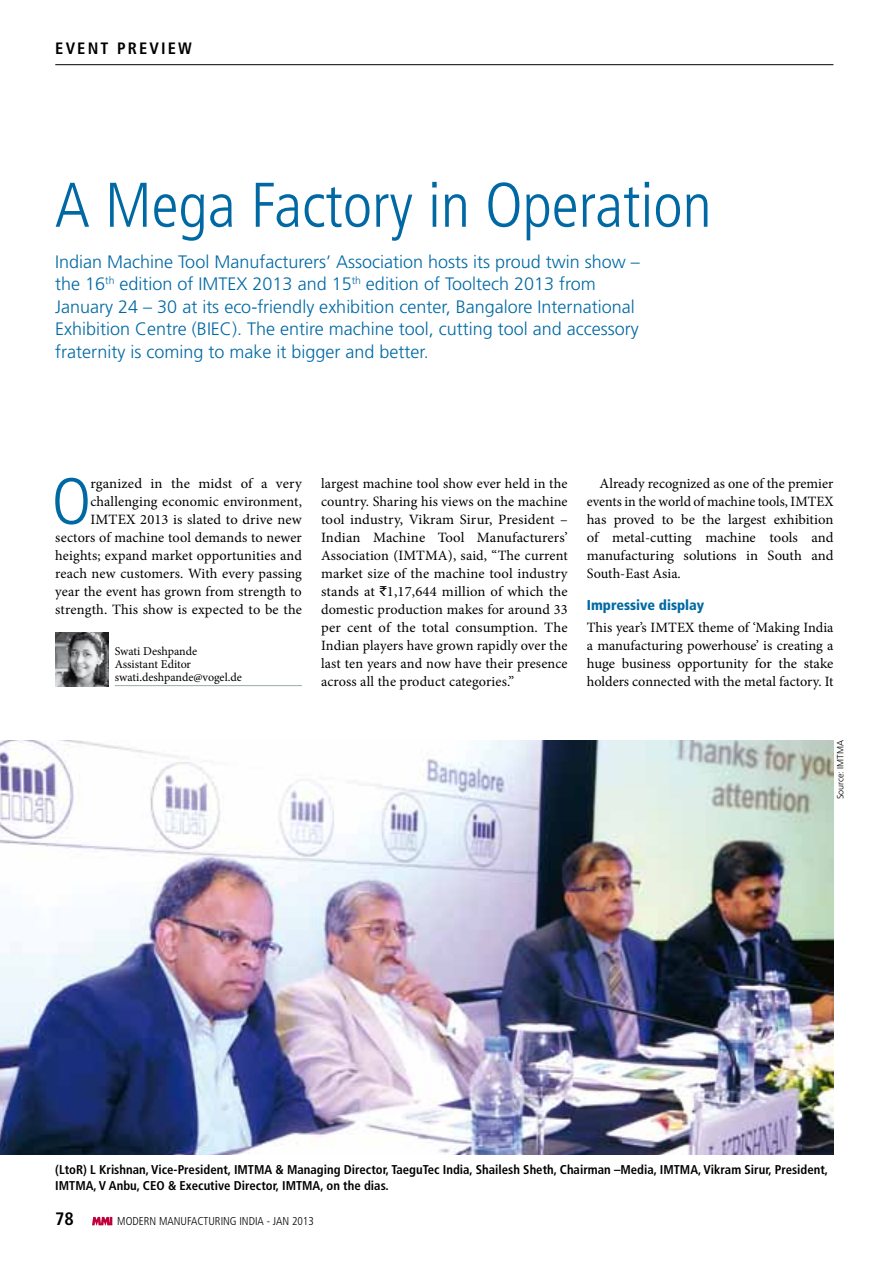
<style>
.page{position:relative;width:893px;height:1263px;background:#fff}
.page>*{position:absolute;margin:0;border:0;box-sizing:border-box;transform-origin:0 0}
.t1{font:300 condensed 65.85px "Frutiger LT Std";color:#0069a4}
.t2{font:300 condensed 63px "Frutiger LT Std";color:#0069a4}
.t3{font:300 18px/22.5px "Frutiger LT Std";color:#0069a4}
.t4{font:700 condensed 18px "Frutiger LT Std";color:#000}
.t5{font:700 condensed 16.5px "Frutiger LT Std";letter-spacing:.13em;color:#000}
.t6{font:14.25px/18px "Minion Pro";letter-spacing:.005em;color:#000;text-align:justify}
.t7{font:900 condensed 14.25px "Frutiger LT Std";color:#0069a4}
.t8{font:700 condensed 12.75px/16.5px "Frutiger LT Std";color:#000}
.t9{font:12px/13.2px "Minion Pro";letter-spacing:-.005em;color:#000}
.t10{font:300 condensed 11.4px "Frutiger LT Std";color:#000}
.t11{font:300 9px "Frutiger LT Std";color:#000}
.s1{font-family:"Rupee Foradian";font-size:13.5px}
</style>
<div class="page">
<hr style="left:55px;top:64px;width:778px;height:1px;background:#000">
<svg style="left:92px;top:1217px;width:20px;height:8px"></svg>
<img style="left:0;top:740px;width:833px;height:415px">
<img style="left:55px;top:632px;width:53px;height:54px">
<hr style="left:115px;top:685px;width:187px;height:1px;background:#a8b4b7">
<p class="t5" style="left:55px;top:38px;width:138px">Event Preview</p>
<h2 class="t2" style="left:55px;top:169px;width:658px">A Mega Factory in Operation</h2>
<p class="t3" style="left:55px;top:250px;width:586px">Indian Machine Tool Manufacturers’ Association hosts its proud twin show – the 16<sup>th</sup> edition of IMTEX 2013 and 15<sup>th</sup> edition of Tooltech 2013 from January 24 – 30 at its eco-friendly exhibition center, Bangalore International Exhibition Centre (BIEC). The entire machine tool, cutting tool and accessory fraternity is coming to make it bigger and better.</p>
<h1 class="t1" style="left:52px;top:464px;width:41px">O</h1>
<p class="t6" style="left:55px;top:475px;width:248px;text-align:right">rganized in the midst of a very challenging economic environment, IMTEX 2013 is slated to drive new sectors of machine tool demands to newer heights; expand market opportunities and reach new customers. With every passing year the event has grown from strength to strength. This show is expected to be the</p>
<p class="t9" style="left:115px;top:644px;width:129px">Swati Deshpande<br>Assistant Editor swati.deshpande@vogel.de</p>
<p class="t6" style="left:321px;top:475px;width:248px">largest machine tool show ever held in the country. Sharing his views on the machine tool industry, Vikram Sirur, President – Indian Machine Tool Manufacturers’ Association (IMTMA), said, “The current market size of the machine tool industry stands at <span class="s1">`</span>1,17,644 million of which the domestic production makes for around 33 per cent of the total consumption. The Indian players have grown rapidly over the last ten years and now have their presence across all the product categories.”</p>
<p class="t6" style="left:587px;top:475px;width:248px;text-indent:13px">Already recognized as one of the premier events in the world of machine tools, IMTEX has proved to be the largest exhibition of metal-cutting machine tools and manufacturing solutions in South and South-East Asia.</p>
<p class="t7" style="left:587px;top:597px;width:119px">Impressive display</p>
<p class="t6" style="left:587px;top:619px;width:248px">This year’s IMTEX theme of ‘Making India a manufacturing powerhouse’ is creating a huge business opportunity for the stake holders connected with the metal factory. It</p>
<p class="t11" style="left:835px;top:799px;width:61px;rotate:-90deg">Source: IMTMA</p>
<p class="t8" style="left:55px;top:1161px;width:774px">(LtoR) L Krishnan, Vice-President, IMTMA &amp; Managing Director, TaeguTec India, Shailesh Sheth, Chairman –Media, IMTMA, Vikram Sirur, President,<br>IMTMA, V Anbu, CEO &amp; Executive Director, IMTMA, on the dias.</p>
<p class="t4" style="left:55px;top:1208px;width:20px">78</p>
<p class="t10" style="left:117px;top:1215px;width:198px">MODERN MANUFACTURING INDIA - JAN 2013</p>
</div>
